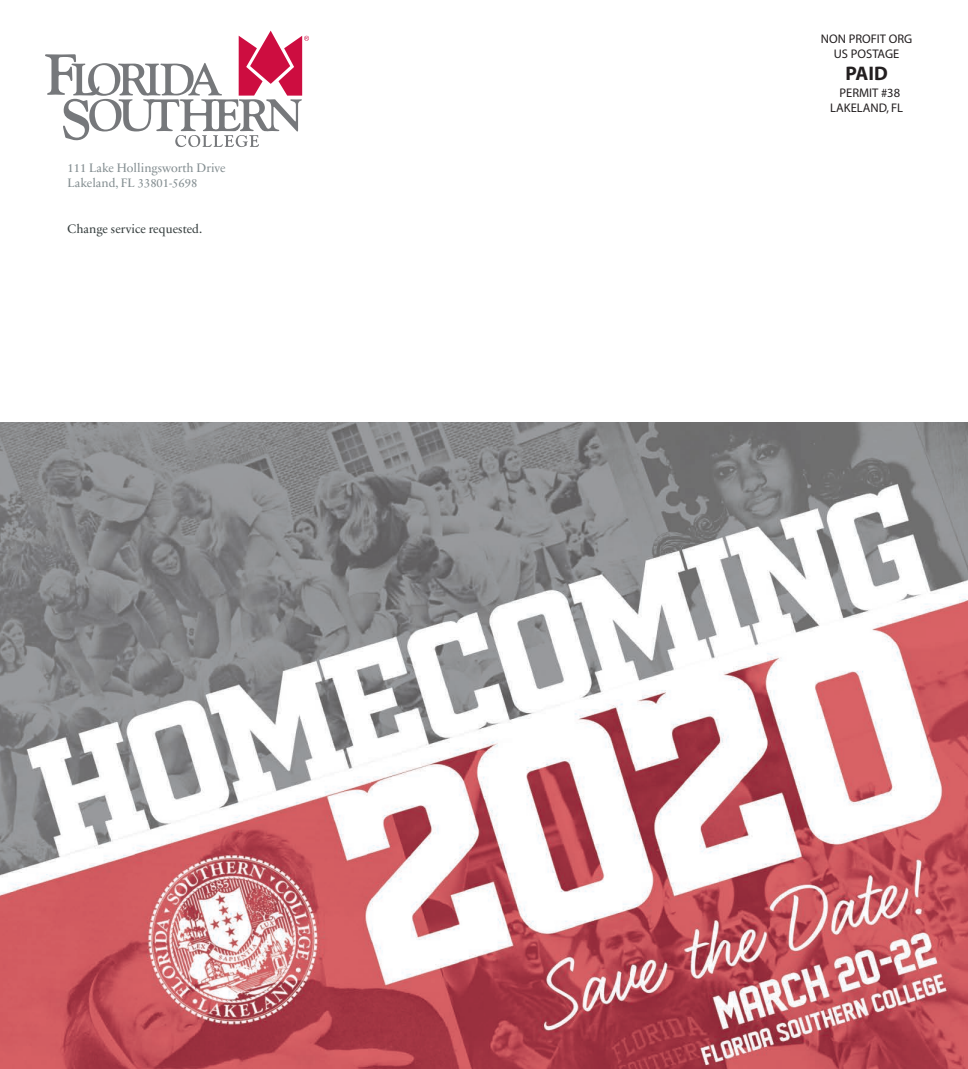
<style>
.page{position:relative;width:968px;height:1069px;background:#fff}
.page>*{position:absolute;margin:0;border:0;box-sizing:border-box;transform-origin:0 0}
.t1{font:700 19.75px "Myriad";color:#231f20}
.t2{font:12.5px/15px "Sabon Next LT Pro";color:#858f92}
.t3{font:12.5px/15px "Myriad";color:#231f20;text-align:center}
.t4{font:12.5px "Sabon Next LT Pro";color:#363e3e}
</style>
<div class="page">
<svg style="left:45px;top:31px;width:264px;height:116px"></svg>
<img style="left:0;top:423px;width:968px;height:646px">
<p class="t2" style="left:68px;top:159px;width:160px">111 Lake Hollingsworth Drive<br>Lakeland, FL 33801-5698</p>
<p class="t4" style="left:68px;top:219px;width:136px">Change service requested.</p>
<p class="t3" style="left:820px;top:32px;width:93px">NON PROFIT ORG<br>US POSTAGE</p>
<h1 class="t1" style="left:845px;top:63px;width:44px">PAID</h1>
<p class="t3" style="left:830px;top:86px;width:74px">PERMIT #38<br>LAKELAND, FL</p>
</div>
